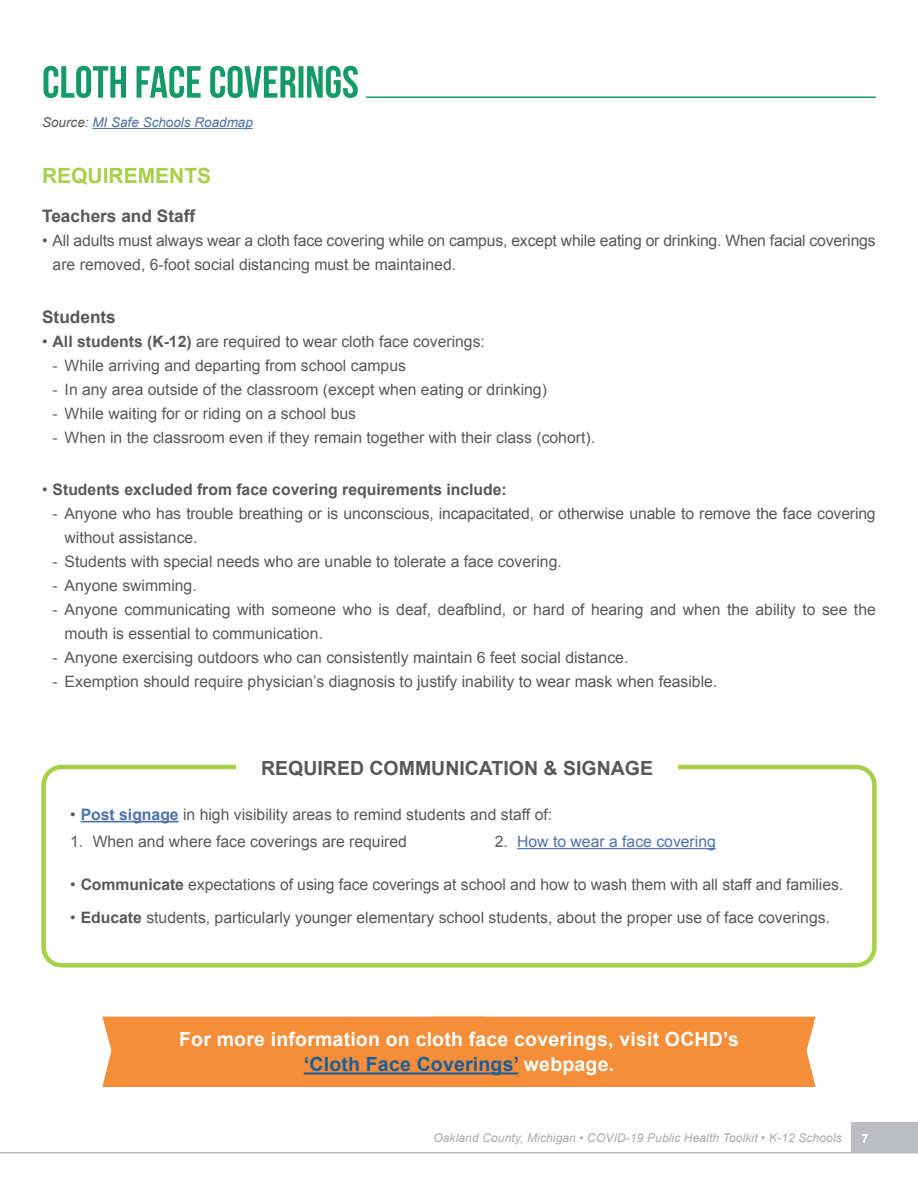
<style>
.page{position:relative;width:918px;height:1188px;background:#fff}
.page>*{position:absolute;margin:0;border:0;box-sizing:border-box;transform-origin:0 0}
.t1{font:700 21px "Arial";color:#a7cf4a}
.t2{font:700 19.5px "Arial";letter-spacing:.01em;color:#fff}
.t3{font:700 19.5px "Arial";color:#57585a}
.t4{font:700 19.5px "Arial";letter-spacing:.01em;color:#175d9e}
.t5{font:700 17.25px "Arial";color:#57585a}
.t6{font:15.75px/24px "Arial";color:#57585a}
.t7{font:700 15.75px "Arial";color:#57585a}
.t8{font:15.75px "Arial";color:#4d72ac}
.t9{font:italic 13.5px "Arial";color:#4d72ac}
.t10{font:700 12.75px "Arial";color:#fff}
.t11{font:italic 12px "Arial";letter-spacing:.01em;color:#a8a9ad}
.s1{color:#57585a}
.s2{font-weight:700}
.s3{font-weight:400}
.s4{font-weight:700;color:#4d72ac}
.s5{color:#fff}
</style>
<div class="page">
<hr style="left:0;top:1152px;width:918px;height:1px;background:#bcbdc0">
<div style="left:852px;top:1123px;width:66px;height:30px;background:#bcbdc0"></div>
<svg style="left:44px;top:66px;width:314px;height:32px"></svg>
<hr style="left:366px;top:96px;width:510px;height:2px;background:#139a67">
<hr style="left:92px;top:128px;width:161px;height:1px;background:#4d72ac">
<div style="left:102px;top:1017px;width:714px;height:70px;background:#f68d38"></div>
<hr style="left:304px;top:1072px;width:214px;height:3px;background:#175d9e">
<div style="left:41px;top:765px;width:836px;height:202px;border:4px solid #a7cf4a;border-radius:18px"></div>
<div style="left:237px;top:745px;width:441px;height:45px;background:#fff"></div>
<hr style="left:81px;top:821px;width:98px;height:1px;background:#4d72ac">
<hr style="left:517px;top:848px;width:199px;height:1px;background:#4d72ac">
<p class="t9" style="left:42px;top:114px;width:212px"><span class="s1">Source:</span> MI Safe Schools Roadmap</p>
<p class="t1" style="left:42px;top:162px;width:171px">REQUIREMENTS</p>
<p class="t5" style="left:42px;top:205px;width:155px">Teachers and Staff</p>
<p class="t6" style="left:53px;top:229px;width:825px;text-indent:-11px">• All adults must always wear a cloth face covering while on campus, except while eating or drinking. When facial coverings are removed, 6-foot social distancing must be maintained.</p>
<p class="t5" style="left:42px;top:306px;width:75px">Students</p>
<p class="t6" style="left:42px;top:330px;width:444px">• <span class="s2">All students (K-12)</span> are required to wear cloth face coverings:</p>
<p class="t6" style="left:53px;top:354px;width:355px">- While arriving and departing from school campus</p>
<p class="t6" style="left:53px;top:378px;width:496px">- In any area outside of the classroom (except when eating or drinking)</p>
<p class="t6" style="left:53px;top:402px;width:305px">- While waiting for or riding on a school bus</p>
<p class="t6" style="left:53px;top:426px;width:544px">- When in the classroom even if they remain together with their class (cohort).</p>
<p class="t7" style="left:42px;top:480px;width:466px"><span class="s3">•</span> Students excluded from face covering requirements include:</p>
<p class="t6" style="left:65px;top:502px;width:813px;text-indent:-12px">- Anyone who has trouble breathing or is unconscious, incapacitated, or otherwise unable to remove the face covering without assistance.</p>
<p class="t6" style="left:53px;top:550px;width:511px">- Students with special needs who are unable to tolerate a face covering.</p>
<p class="t6" style="left:53px;top:574px;width:146px">- Anyone swimming.</p>
<p class="t6" style="left:65px;top:598px;width:813px;text-indent:-12px">- Anyone communicating with someone who is deaf, deafblind, or hard of hearing and when the ability to see the mouth is essential to communication.</p>
<p class="t6" style="left:53px;top:646px;width:577px">- Anyone exercising outdoors who can consistently maintain 6 feet social distance.</p>
<p class="t6" style="left:53px;top:670px;width:666px">- Exemption should require physician’s diagnosis to justify inability to wear mask when feasible.</p>
<p class="t3" style="left:261px;top:755px;width:393px">REQUIRED COMMUNICATION &amp; SIGNAGE</p>
<p class="t6" style="left:70px;top:803px;width:484px">• <span class="s4">Post signage</span> in high visibility areas to remind students and staff of:</p>
<p class="t6" style="left:70px;top:830px;width:338px">1. When and where face coverings are required</p>
<p class="t8" style="left:495px;top:831px;width:223px"><span class="s1">2.</span> How to wear a face covering</p>
<p class="t6" style="left:70px;top:873px;width:774px">• <span class="s2">Communicate</span> expectations of using face coverings at school and how to wash them with all staff and families.</p>
<p class="t6" style="left:70px;top:906px;width:761px">• <span class="s2">Educate</span> students, particularly younger elementary school students, about the proper use of face coverings.</p>
<p class="t2" style="left:179px;top:1026px;width:561px">For more information on cloth face coverings, visit OCHD’s</p>
<p class="t4" style="left:304px;top:1052px;width:312px">‘Cloth Face Coverings’ <span class="s5">webpage.</span></p>
<p class="t11" style="left:433px;top:1130px;width:410px">Oakland County, Michigan • COVID-19 Public Health Toolkit • K-12 Schools</p>
<p class="t10" style="left:861px;top:1130px;width:9px">7</p>
</div>
